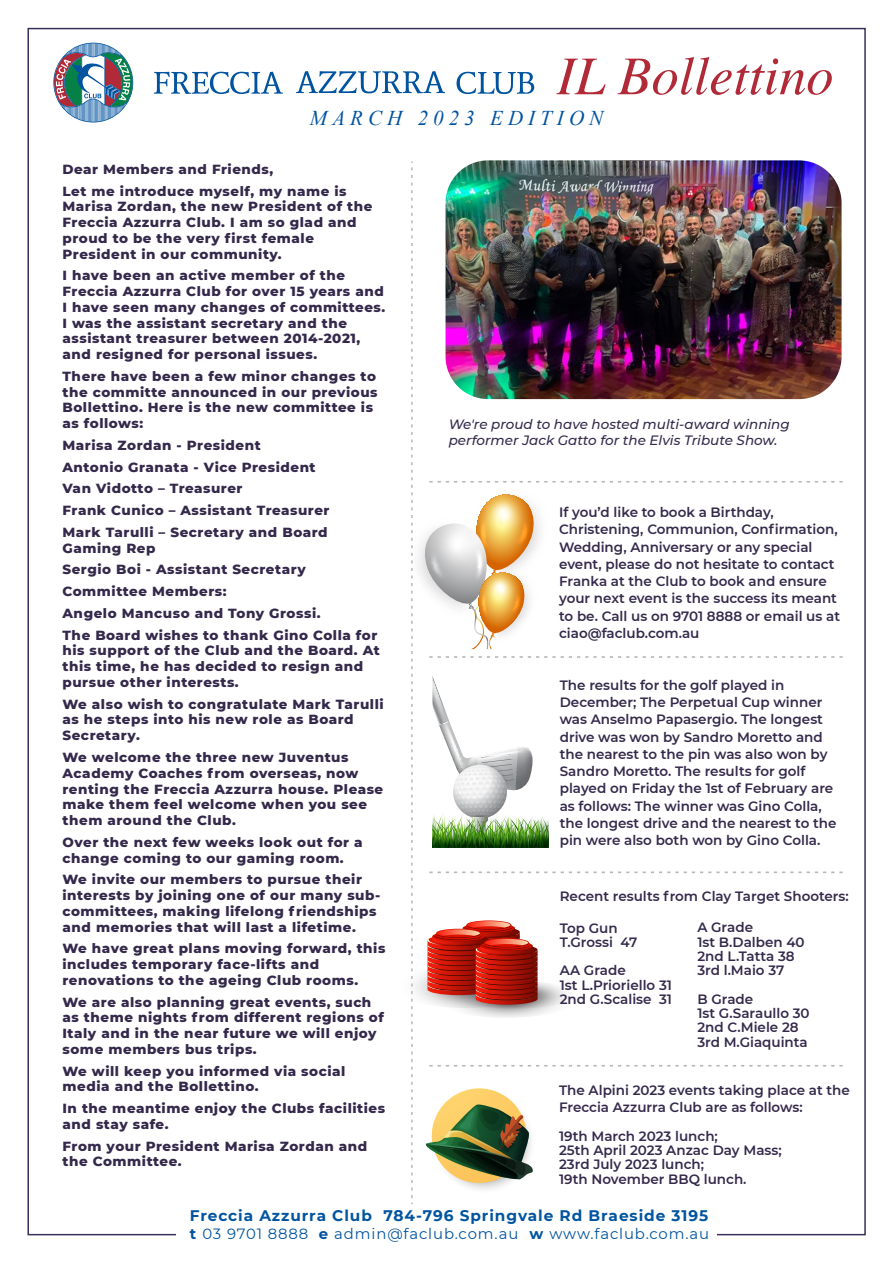
<style>
.page{position:relative;width:893px;height:1263px;background:#fff}
.page>*{position:absolute;margin:0;border:0;box-sizing:border-box;transform-origin:0 0}
.t1{font:italic 54.6px "Times";color:#b12a38}
.t2{font:italic 21px "Times New Roman";letter-spacing:.24em;color:#00539f}
.t3{font:700 15.3px "Montserrat";letter-spacing:.06em;color:#01549f}
.t4{font:14.85px "Montserrat";letter-spacing:.06em;color:#01549f}
.t5{font:800 13.5px/15.8px "Montserrat";letter-spacing:.04em;color:#34294b}
.t6{font:600 13.5px/17.2px "Montserrat";color:#34294b}
.t7{font:italic 500 13.5px/16.5px "Montserrat";color:#34294b}
.s1{font-weight:700}
</style>
<div class="page">
<svg style="left:53px;top:43px;width:80px;height:79px"></svg>
<svg style="left:154px;top:72px;width:129px;height:22px"></svg>
<svg style="left:296px;top:71px;width:149px;height:22px"></svg>
<svg style="left:457px;top:72px;width:77px;height:22px"></svg>
<img style="left:411px;top:161px;width:432px;height:1043px">
<h1 class="t1" style="left:557px;top:28px;width:278px">IL Bollettino</h1>
<h2 class="t2" style="left:310px;top:103px;width:295px">MARCH 2023 EDITION</h2>
<p class="t5" style="left:63px;top:157px;width:286px;line-height:21.8px">Dear Members and Friends,<br>Let me introduce myself, my name is</p>
<p class="t5" style="left:63px;top:198px;width:312px">Marisa Zordan, the new President of the Freccia Azzurra Club. I am so glad and proud to be the very first female President in our community.</p>
<p class="t5" style="left:63px;top:267px;width:324px">I have been an active member of the Freccia Azzurra Club for over 15 years and I have seen many changes of committees.<br>I was the assistant secretary and the assistant treasurer between 2014-2021, and resigned for personal issues.</p>
<p class="t5" style="left:63px;top:367px;width:317px">There have been a few minor changes to the committe announced in our previous<br>Bollettino. Here is the new committee is as follows:</p>
<p class="t5" style="left:63px;top:433px;width:269px;line-height:21.8px">Marisa Zordan - President<br>Antonio Granata - Vice President<br>Van Vidotto – Treasurer<br>Frank Cunico – Assistant Treasurer<br>Mark Tarulli – Secretary and Board</p>
<p class="t5" style="left:63px;top:536px;width:316px;line-height:21.8px">Gaming Rep<br>Sergio Boi - Assistant Secretary<br>Committee Members:<br>Angelo Mancuso and Tony Grossi.<br>The Board wishes to thank Gino Colla for</p>
<p class="t5" style="left:63px;top:642px;width:319px">his support of the Club and the Board. At this time, he has decided to resign and pursue other interests.</p>
<p class="t5" style="left:63px;top:695px;width:323px">We also wish to congratulate Mark Tarulli as he steps into his new role as Board<br>Secretary.</p>
<p class="t5" style="left:63px;top:748px;width:322px">We welcome the three new Juventus Academy Coaches from overseas, now renting the Freccia Azzurra house. Please make them feel welcome when you see them around the Club.</p>
<p class="t5" style="left:63px;top:833px;width:302px">Over the next few weeks look out for a change coming to our gaming room.</p>
<p class="t5" style="left:63px;top:871px;width:319px">We invite our members to pursue their interests by joining one of our many sub&shy;committees, making lifelong friendships and memories that will last a lifetime.</p>
<p class="t5" style="left:63px;top:940px;width:324px">We have great plans moving forward, this includes temporary face-lifts and renovations to the ageing Club rooms.</p>
<p class="t5" style="left:63px;top:993px;width:323px">We are also planning great events, such as theme nights from different regions of Italy and in the near future we will enjoy some members bus trips.</p>
<p class="t5" style="left:63px;top:1062px;width:284px">We will keep you informed via social media and the Bollettino.</p>
<p class="t5" style="left:63px;top:1100px;width:324px">In the meantime enjoy the Clubs facilities and stay safe.</p>
<p class="t5" style="left:63px;top:1137px;width:306px">From your President Marisa Zordan and the Committee.</p>
<p class="t7" style="left:449px;top:415px;width:343px">We're proud to have hosted multi-award winning performer Jack Gatto for the Elvis Tribute Show.</p>
<p class="t6" style="left:559px;top:503px;width:283px">If you’d like to book a Birthday, Christening, Communion, Confirmation, Wedding, Anniversary or any special event, please do not hesitate to contact Franka at the Club to book and ensure your next event is the success its meant to be. Call us on 9701 8888 or email us at ciao@faclub.com.au</p>
<p class="t6" style="left:560px;top:676px;width:278px">The results for the golf played in December; The Perpetual Cup winner was Anselmo Papasergio. The longest drive was won by Sandro Moretto and the nearest to the pin was also won by Sandro Moretto. The results for golf played on Friday the 1st of February are as follows: The winner was Gino Colla, the longest drive and the nearest to the pin were also both won by Gino Colla.</p>
<p class="t6" style="left:560px;top:887px;width:291px">Recent results from Clay Target Shooters:</p>
<p class="t6" style="left:560px;top:920px;width:79px;line-height:14.2px">Top Gun<br>T.Grossi 47</p>
<p class="t6" style="left:560px;top:963px;width:114px;line-height:14.2px">AA Grade<br>1st L.Prioriello 31<br>2nd G.Scalise 31</p>
<p class="t6" style="left:697px;top:920px;width:109px;line-height:14.2px">A Grade<br>1st B.Dalben 40<br>2nd L.Tatta 38<br>3rd l.Maio 37</p>
<p class="t6" style="left:697px;top:991px;width:114px;line-height:14.2px">B Grade<br>1st G.Saraullo 30<br>2nd C.Miele 28<br>3rd M.Giaquinta</p>
<p class="t6" style="left:559px;top:1081px;width:292px">The Alpini 2023 events taking place at the<br>Freccia Azzurra Club are as follows:</p>
<p class="t6" style="left:559px;top:1128px;width:224px;line-height:14.2px">19th March 2023 lunch;<br>25th April 2023 Anzac Day Mass;<br>23rd July 2023 lunch;<br>19th November BBQ lunch.</p>
<p class="t3" style="left:190px;top:1204px;width:520px">Freccia Azzurra Club 784-796 Springvale Rd Braeside 3195</p>
<p class="t4" style="left:190px;top:1223px;width:521px"><span class="s1">t</span> 03 9701 8888 <span class="s1">e</span> admin@faclub.com.au <span class="s1">w</span> www.faclub.com.au</p>
</div>
